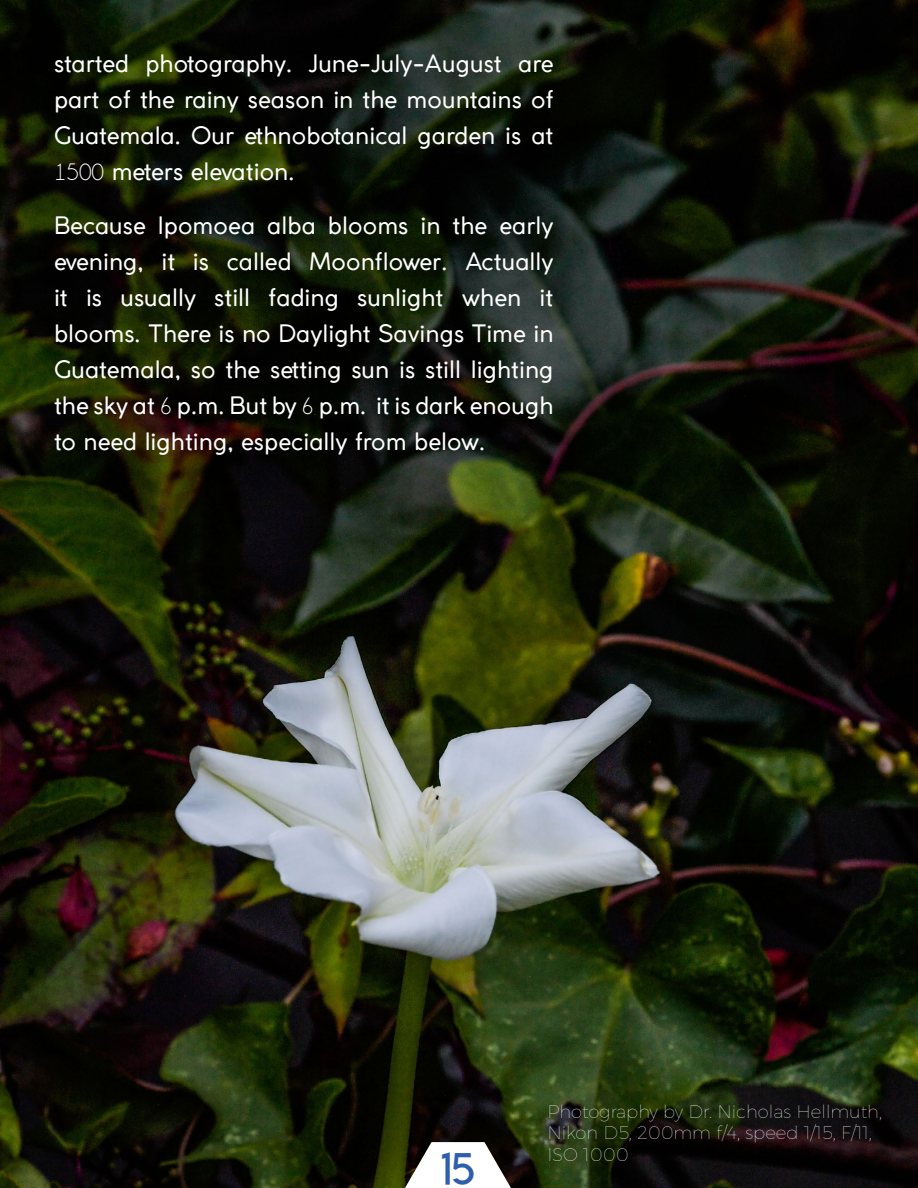
<style>
.page{position:relative;width:918px;height:1188px;background:#fff}
.page>*{position:absolute;margin:0;border:0;box-sizing:border-box;transform-origin:0 0}
.t1{font:43.5px "Lemon Milklight";color:#2f5fac}
.t2{font:24px/36px "Coco Gothic";color:#fff;text-align:justify}
.t3{font:100 18px/21.6px "Montserrat";color:#fff}
.s1{font-family:"Champagne&Limousines"}
</style>
<div class="page">
<img style="left:0;top:0;width:918px;height:1188px">
<svg style="left:404px;top:1141px;width:108px;height:47px"></svg>
<p class="t2" style="left:54px;top:45px;width:501px">started photography. June-July-August are part of the rainy season in the mountains of Guatemala. Our ethnobotanical garden is at <span class="s1">1500</span> meters elevation.</p>
<p class="t2" style="left:54px;top:207px;width:501px">Because Ipomoea alba blooms in the early evening, it is called Moonflower. Actually it is usually still fading sunlight when it blooms. There is no Daylight Savings Time in Guatemala, so the setting sun is still lighting the sky at <span class="s1">6</span> p.m. But by <span class="s1">6</span> p.m. it is dark enough to need lighting, especially from below.</p>
<h1 class="t1" style="left:441px;top:1143px;width:35px">15</h1>
<p class="t3" style="left:548px;top:1100px;width:336px">Photography by Dr. Nicholas Hellmuth,<br>Nikon D5, 200mm f/4, speed 1/15, F/11,<br>ISO 1000</p>
</div>
